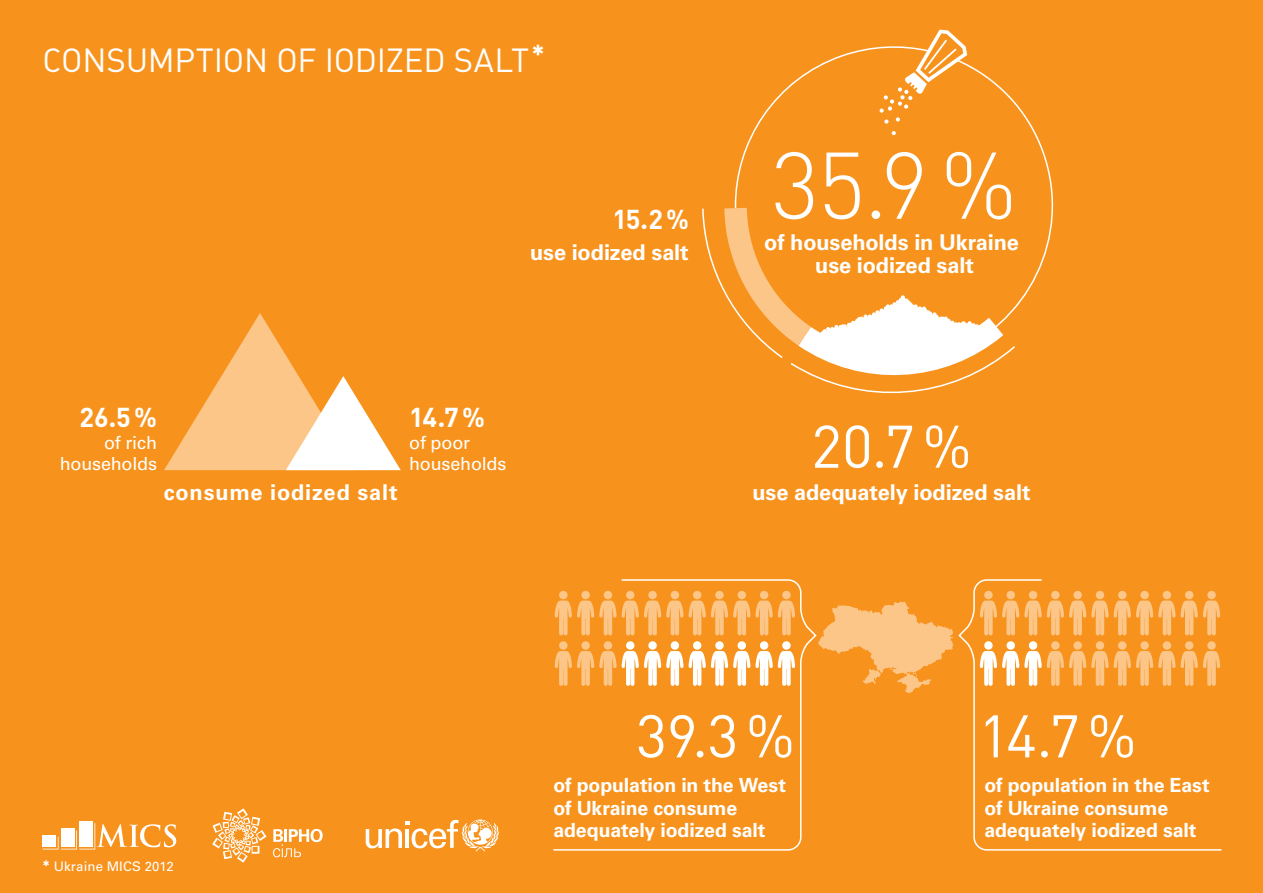
<style>
.page{position:relative;width:1263px;height:893px;background:#f7931d}
.page>*{position:absolute;margin:0;border:0;box-sizing:border-box;transform-origin:0 0}
.t1{font:93px "Plumb Light C";color:#fff}
.t2{font:59.1px "Plumb";color:#fff}
.t3{font:33px "Plumb";letter-spacing:-.01em;color:#fff}
.t4{font:27px "Plumb Bold C";color:#fff}
.t5{font:700 21.75px "Univers Cyr";letter-spacing:-.005em;color:#fff}
.t6{font:700 21.75px "Univers Cyr";letter-spacing:.04em;color:#fff}
.t7{font:700 19.5px/22.5px "Univers Cyr";letter-spacing:-.005em;color:#fff}
.t8{font:18px/21.6px "Univers Cyr";letter-spacing:-.01em;color:#fff;text-align:right}
.t9{font:13.2px "Univers Cyr";letter-spacing:.01em;color:#fff}
.s1{font-family:"Plumb Bold C";font-size:15px}
</style>
<div class="page">
<svg style="left:1028px;top:120px;width:26px;height:171px"></svg>
<svg style="left:818px;top:602px;width:136px;height:91px"></svg>
<svg style="left:702px;top:30px;width:326px;height:364px"></svg>
<svg style="left:43px;top:823px;width:133px;height:26px"></svg>
<div style="left:79px;top:821px;width:14px;height:26px;background:#fff"></div>
<svg style="left:366px;top:819px;width:133px;height:32px"></svg>
<svg style="left:212px;top:808px;width:54px;height:55px"></svg>
<svg style="left:273px;top:829px;width:50px;height:28px"></svg>
<svg style="left:553px;top:579px;width:264px;height:272px"></svg>
<svg style="left:958px;top:579px;width:264px;height:272px"></svg>
<svg style="left:164px;top:313px;width:237px;height:157px"></svg>
<h3 class="t3" style="left:43px;top:42px;width:504px">CONSUMPTION OF IODIZED SALT<sup>*</sup></h3>
<h3 class="t4" style="left:612px;top:203px;width:78px">15.2%</h3>
<p class="t5" style="left:530px;top:239px;width:160px">use iodized salt</p>
<h3 class="t4" style="left:80px;top:402px;width:79px">26.5%</h3>
<p class="t8" style="left:60px;top:431px;width:99px">of rich households</p>
<p class="t6" style="left:164px;top:479px;width:235px">consume iodized salt</p>
<h3 class="t4" style="left:409px;top:402px;width:77px">14.7%</h3>
<p class="t8" style="left:409px;top:431px;width:99px;text-align:left">of poor households</p>
<h1 class="t1" style="left:771px;top:133px;width:247px">35.9%</h1>
<p class="t5" style="left:815px;top:252px;width:160px">use iodized salt</p>
<p class="t5" style="left:764px;top:230px;width:256px">of households in Ukraine</p>
<h2 class="t2" style="left:811px;top:413px;width:162px">20.7%</h2>
<p class="t5" style="left:752px;top:479px;width:280px">use adequately iodized salt</p>
<h2 class="t2" style="left:636px;top:702px;width:160px">39.3%</h2>
<h2 class="t2" style="left:978px;top:703px;width:160px">14.7%</h2>
<p class="t9" style="left:43px;top:858px;width:133px"><span class="s1">*</span> Ukraine MICS 2012</p>
<p class="t7" style="left:553px;top:774px;width:234px">of population in the West of Ukraine consume adequately iodized salt</p>
<p class="t7" style="left:984px;top:774px;width:227px">of population in the East of Ukraine consume adequately iodized salt</p>
</div>
